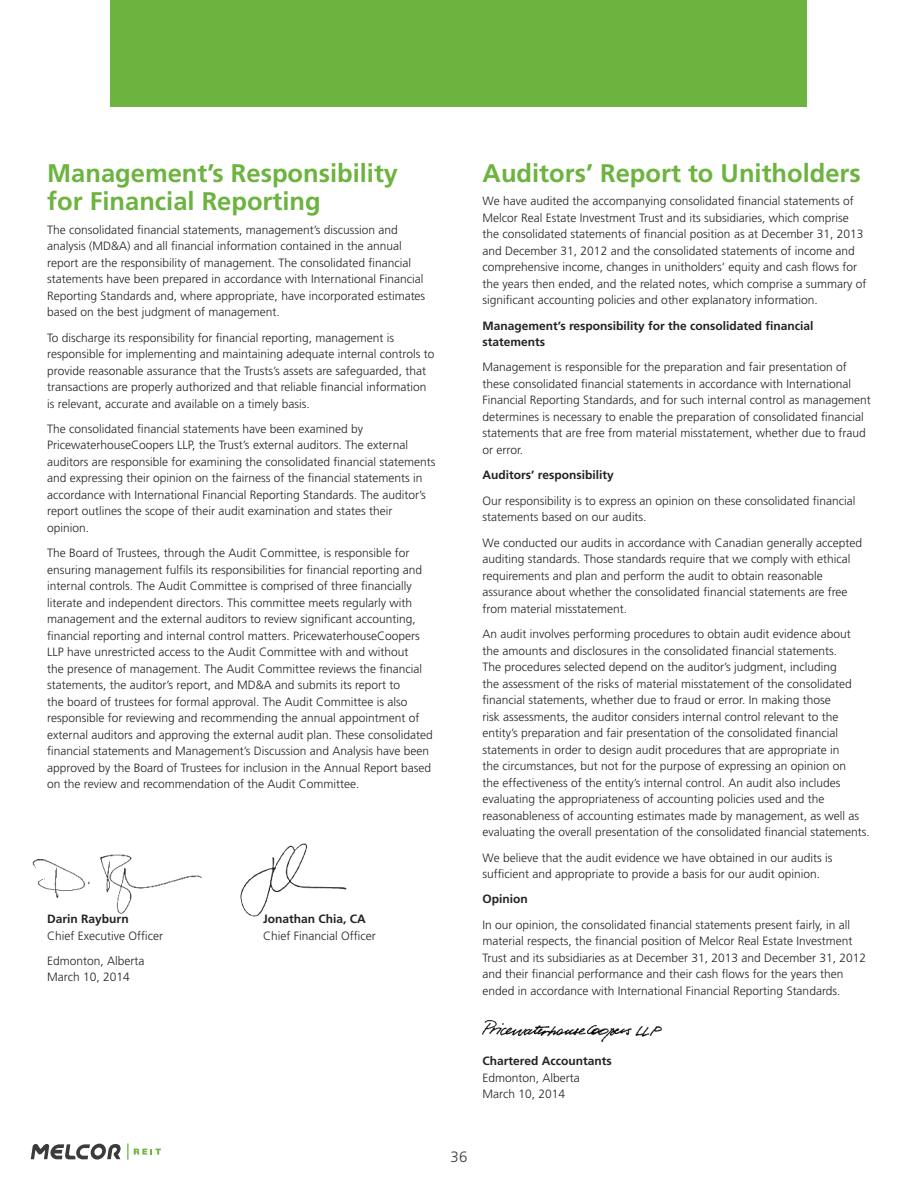
<style>
.page{position:relative;width:918px;height:1188px;background:#fff}
.page>*{position:absolute;margin:0;border:0;box-sizing:border-box;transform-origin:0 0}
.t1{font:700 25.5px/28.5px "Frutiger";color:#6cb33f}
.t2{font:300 15px "Frutiger";color:#3b3b3c}
.t3{font:300 12px/16.5px "Frutiger";color:#232323}
.t4{font:700 12px/16.5px "Frutiger";color:#232323}
</style>
<div class="page">
<div style="left:111px;top:0;width:696px;height:107px;background:#6cb33f"></div>
<svg style="left:31px;top:1144px;width:90px;height:16px"></svg>
<svg style="left:127px;top:1143px;width:34px;height:17px"></svg>
<img style="left:32px;top:854px;width:170px;height:60px">
<img style="left:483px;top:1021px;width:179px;height:21px">
<img style="left:240px;top:843px;width:107px;height:74px">
<h1 class="t1" style="left:47px;top:158px;width:352px">Management’s Responsibility for Financial Reporting</h1>
<p class="t3" style="left:47px;top:221px;width:380px">The consolidated financial statements, management’s discussion and analysis (MD&amp;A) and all financial information contained in the annual report are the responsibility of management. The consolidated financial statements have been prepared in accordance with International Financial Reporting Standards and, where appropriate, have incorporated estimates based on the best judgment of management.</p>
<p class="t3" style="left:47px;top:329px;width:389px">To discharge its responsibility for financial reporting, management is responsible for implementing and maintaining adequate internal controls to provide reasonable assurance that the Trusts’s assets are safeguarded, that transactions are properly authorized and that reliable financial information is relevant, accurate and available on a timely basis.</p>
<p class="t3" style="left:47px;top:421px;width:390px">The consolidated financial statements have been examined by PricewaterhouseCoopers LLP, the Trust’s external auditors. The external auditors are responsible for examining the consolidated financial statements and expressing their opinion on the fairness of the financial statements in accordance with International Financial Reporting Standards. The auditor’s report outlines the scope of their audit examination and states their opinion.</p>
<p class="t3" style="left:47px;top:545px;width:387px">The Board of Trustees, through the Audit Committee, is responsible for ensuring management fulfils its responsibilities for financial reporting and internal controls. The Audit Committee is comprised of three financially literate and independent directors. This committee meets regularly with management and the external auditors to review significant accounting, financial reporting and internal control matters. PricewaterhouseCoopers LLP have unrestricted access to the Audit Committee with and without<br>the presence of management. The Audit Committee reviews the financial statements, the auditor’s report, and MD&amp;A and submits its report to<br>the board of trustees for formal approval. The Audit Committee is also responsible for reviewing and recommending the annual appointment of external auditors and approving the external audit plan. These consolidated financial statements and Management’s Discussion and Analysis have been approved by the Board of Trustees for inclusion in the Annual Report based on the review and recommendation of the Audit Committee.</p>
<p class="t4" style="left:47px;top:911px;width:83px">Darin Rayburn</p>
<p class="t4" style="left:263px;top:911px;width:104px">Jonathan Chia, CA</p>
<p class="t3" style="left:47px;top:927px;width:117px">Chief Executive Officer</p>
<p class="t3" style="left:263px;top:927px;width:114px">Chief Financial Officer</p>
<p class="t3" style="left:47px;top:953px;width:99px">Edmonton, Alberta<br>March 10, 2014</p>
<h1 class="t1" style="left:483px;top:158px;width:380px">Auditors’ Report to Unitholders</h1>
<p class="t3" style="left:483px;top:193px;width:385px">We have audited the accompanying consolidated financial statements of Melcor Real Estate Investment Trust and its subsidiaries, which comprise the consolidated statements of financial position as at December 31, 2013 and December 31, 2012 and the consolidated statements of income and comprehensive income, changes in unitholders’ equity and cash flows for the years then ended, and the related notes, which comprise a summary of significant accounting policies and other explanatory information.</p>
<p class="t4" style="left:483px;top:317px;width:332px">Management’s responsibility for the consolidated financial statements</p>
<p class="t3" style="left:483px;top:359px;width:390px">Management is responsible for the preparation and fair presentation of these consolidated financial statements in accordance with International Financial Reporting Standards, and for such internal control as management determines is necessary to enable the preparation of consolidated financial statements that are free from material misstatement, whether due to fraud or error.</p>
<p class="t4" style="left:483px;top:467px;width:133px">Auditors’ responsibility</p>
<p class="t3" style="left:483px;top:492px;width:374px">Our responsibility is to express an opinion on these consolidated financial statements based on our audits.</p>
<p class="t3" style="left:483px;top:534px;width:381px">We conducted our audits in accordance with Canadian generally accepted auditing standards. Those standards require that we comply with ethical requirements and plan and perform the audit to obtain reasonable assurance about whether the consolidated financial statements are free from material misstatement.</p>
<p class="t3" style="left:483px;top:626px;width:389px">An audit involves performing procedures to obtain audit evidence about the amounts and disclosures in the consolidated financial statements.<br>The procedures selected depend on the auditor’s judgment, including<br>the assessment of the risks of material misstatement of the consolidated financial statements, whether due to fraud or error. In making those<br>risk assessments, the auditor considers internal control relevant to the entity’s preparation and fair presentation of the consolidated financial statements in order to design audit procedures that are appropriate in<br>the circumstances, but not for the purpose of expressing an opinion on<br>the effectiveness of the entity’s internal control. An audit also includes evaluating the appropriateness of accounting policies used and the reasonableness of accounting estimates made by management, as well as evaluating the overall presentation of the consolidated financial statements.</p>
<p class="t3" style="left:483px;top:849px;width:351px">We believe that the audit evidence we have obtained in our audits is sufficient and appropriate to provide a basis for our audit opinion.</p>
<p class="t4" style="left:483px;top:891px;width:47px">Opinion</p>
<p class="t3" style="left:483px;top:916px;width:385px">In our opinion, the consolidated financial statements present fairly, in all material respects, the financial position of Melcor Real Estate Investment Trust and its subsidiaries as at December 31, 2013 and December 31, 2012 and their financial performance and their cash flows for the years then ended in accordance with International Financial Reporting Standards.</p>
<p class="t4" style="left:483px;top:1053px;width:131px">Chartered Accountants</p>
<p class="t3" style="left:483px;top:1069px;width:99px">Edmonton, Alberta<br>March 10, 2014</p>
<p class="t2" style="left:451px;top:1148px;width:18px">36</p>
</div>
